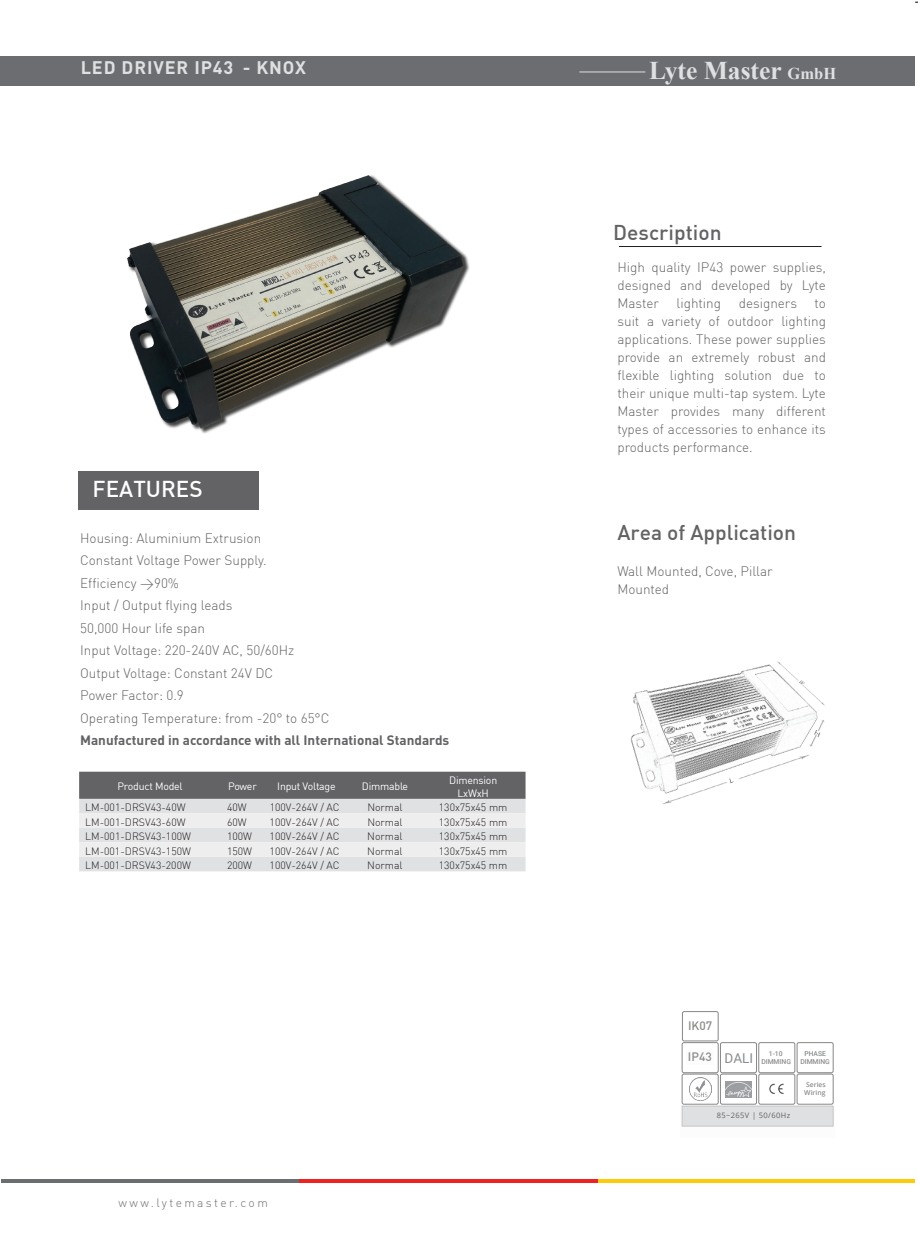
<style>
.page{position:relative;width:918px;height:1258px;background:#fff}
.page>*{position:absolute;margin:0;border:0;box-sizing:border-box;transform-origin:0 0}
.t1{font:700 25.5px "Times New Roman";color:#dfe0e2}
.t2{font:500 22.5px "DIN";color:#fff}
.t3{font:500 21px "DIN";color:#636366}
.t4{font:700 18px "DIN";letter-spacing:.05em;color:#dfe0e2}
.t5{font:300 13.5px/18px "DIN";color:#636366}
.t6{font:700 13.5px "DIN";color:#636366}
.t7{font:13.5px "Roboto";color:#8a8c8f}
.t8{font:300 12px "DIN";letter-spacing:.2em;color:#716e6e}
.t9{font:500 12px "DIN";color:#8d8c8b}
.t10{font:300 10.5px "DIN";color:#231f20}
.t11{font:10.5px/12.6px "DIN";letter-spacing:-.02em;color:#fff;text-align:center}
.t12{font:7.5px "Open Sans";letter-spacing:.05em;color:#646362}
.t13{font:500 6.75px/8.1px "Roboto";color:#8a8c8f;text-align:center}
.t14{font:600 6.75px/8.1px "Open Sans";color:#8a8c8f}
.s1{font-size:16.5px}
</style>
<div class="page">
<div style="left:1px;top:56px;width:914px;height:30px;background:#6c6d70"></div>
<hr style="left:1px;top:1180px;width:298px;height:3px;background:#6c6d70">
<hr style="left:299px;top:1180px;width:299px;height:3px;background:#ee2123">
<hr style="left:598px;top:1180px;width:317px;height:3px;background:#fccc0a">
<hr style="left:579px;top:72px;width:66px;height:1px;background:#dfe0e2">
<svg style="left:79px;top:772px;width:446px;height:99px;background:#c2c2c4"></svg>
<div style="left:79px;top:471px;width:180px;height:38px;background:#636366"></div>
<svg style="left:682px;top:1042px;width:151px;height:63px"></svg>
<img style="left:689px;top:1078px;width:22px;height:22px">
<img style="left:766px;top:1080px;width:20px;height:19px">
<div style="left:686px;top:1050px;width:28px;height:14px;background:#fcfcfc"></div>
<div style="left:682px;top:1106px;width:151px;height:20px;background:#dfe0e2;border:1px solid #c6c6c5"></div>
<img style="left:127px;top:175px;width:343px;height:259px">
<hr style="left:619px;top:246px;width:202px;height:1px;background:#231f20">
<img style="left:630px;top:661px;width:195px;height:144px">
<div style="left:682px;top:1011px;width:36px;height:30px;border:1px solid #888787;border-radius:2px"></div>
<h3 class="t4" style="left:81px;top:56px;width:227px">LED DRIVER IP43 - KNOX</h3>
<h1 class="t1" style="left:649px;top:53px;width:188px">Lyte Master <span class="s1">GmbH</span></h1>
<h2 class="t2" style="left:93px;top:474px;width:112px">FEATURES</h2>
<p class="t5" style="left:80px;top:527px;width:251px;line-height:22.5px">Housing: Aluminium Extrusion<br>Constant Voltage Power Supply.<br>Efficiency &gt;90%<br>Input / Output flying leads<br>50,000 Hour life span<br>Input Voltage: 220-240V AC, 50/60Hz<br>Output Voltage: Constant 24V DC<br>Power Factor: 0.9<br>Operating Temperature: from -20° to 65°C</p>
<p class="t6" style="left:80px;top:732px;width:371px">Manufactured in accordance with all International Standards</p>
<p class="t11" style="left:118px;top:780px;width:67px">Product Model</p>
<p class="t11" style="left:228px;top:780px;width:30px">Power</p>
<p class="t11" style="left:277px;top:780px;width:60px">Input Voltage</p>
<p class="t11" style="left:362px;top:780px;width:48px">Dimmable</p>
<p class="t11" style="left:449px;top:774px;width:50px">Dimension<br>LxWxH</p>
<p class="t10" style="left:85px;top:801px;width:102px">LM-001-DRSV43-40W</p>
<p class="t10" style="left:227px;top:801px;width:21px">40W</p>
<p class="t10" style="left:270px;top:801px;width:71px">100V-264V / AC</p>
<p class="t10" style="left:367px;top:801px;width:37px">Normal</p>
<p class="t10" style="left:439px;top:801px;width:70px">130x75x45 mm</p>
<p class="t10" style="left:85px;top:815px;width:102px">LM-001-DRSV43-60W</p>
<p class="t10" style="left:227px;top:815px;width:21px">60W</p>
<p class="t10" style="left:270px;top:815px;width:71px">100V-264V / AC</p>
<p class="t10" style="left:367px;top:815px;width:37px">Normal</p>
<p class="t10" style="left:439px;top:815px;width:70px">130x75x45 mm</p>
<p class="t10" style="left:85px;top:830px;width:107px">LM-001-DRSV43-100W</p>
<p class="t10" style="left:227px;top:830px;width:27px">100W</p>
<p class="t10" style="left:270px;top:830px;width:71px">100V-264V / AC</p>
<p class="t10" style="left:367px;top:830px;width:37px">Normal</p>
<p class="t10" style="left:439px;top:830px;width:70px">130x75x45 mm</p>
<p class="t10" style="left:85px;top:844px;width:107px">LM-001-DRSV43-150W</p>
<p class="t10" style="left:227px;top:844px;width:27px">150W</p>
<p class="t10" style="left:270px;top:844px;width:71px">100V-264V / AC</p>
<p class="t10" style="left:367px;top:844px;width:37px">Normal</p>
<p class="t10" style="left:439px;top:844px;width:70px">130x75x45 mm</p>
<p class="t10" style="left:85px;top:859px;width:107px">LM-001-DRSV43-200W</p>
<p class="t10" style="left:227px;top:859px;width:27px">200W</p>
<p class="t10" style="left:270px;top:859px;width:71px">100V-264V / AC</p>
<p class="t10" style="left:367px;top:859px;width:37px">Normal</p>
<p class="t10" style="left:439px;top:859px;width:70px">130x75x45 mm</p>
<p class="t8" style="left:119px;top:1195px;width:151px">www.lytemaster.com</p>
<h3 class="t3" style="left:613px;top:219px;width:110px">Description</h3>
<p class="t5" style="left:617px;top:258px;width:210px;text-align:justify">High quality IP43 power supplies, designed and developed by Lyte Master</p>
<p class="t5" style="left:676px;top:294px;width:46px">lighting</p>
<p class="t5" style="left:738px;top:294px;width:60px">designers</p>
<p class="t5" style="left:617px;top:294px;width:210px;text-align:justify;text-indent:197px">to suit a variety of outdoor lighting applications. These power supplies provide an extremely robust and flexible lighting solution due to their unique multi-tap system. Lyte Master provides many different types of accessories to enhance its products performance.</p>
<h3 class="t3" style="left:617px;top:519px;width:180px">Area of Application</h3>
<p class="t5" style="left:617px;top:562px;width:157px">Wall Mounted, Cove, Pillar<br>Mounted</p>
<p class="t9" style="left:688px;top:1018px;width:26px">IK07</p>
<p class="t7" style="left:686px;top:1048px;width:68px">IP65 DALI</p>
<p class="t13" style="left:761px;top:1049px;width:31px">1-10<br>DIMMING</p>
<p class="t9" style="left:688px;top:1049px;width:25px">IP43</p>
<p class="t12" style="left:717px;top:1110px;width:75px">85~265V | 50/60Hz</p>
<p class="t13" style="left:800px;top:1049px;width:31px">PHASE<br>DIMMING</p>
<p class="t14" style="left:804px;top:1080px;width:23px">Series<br>Wiring</p>
</div>
